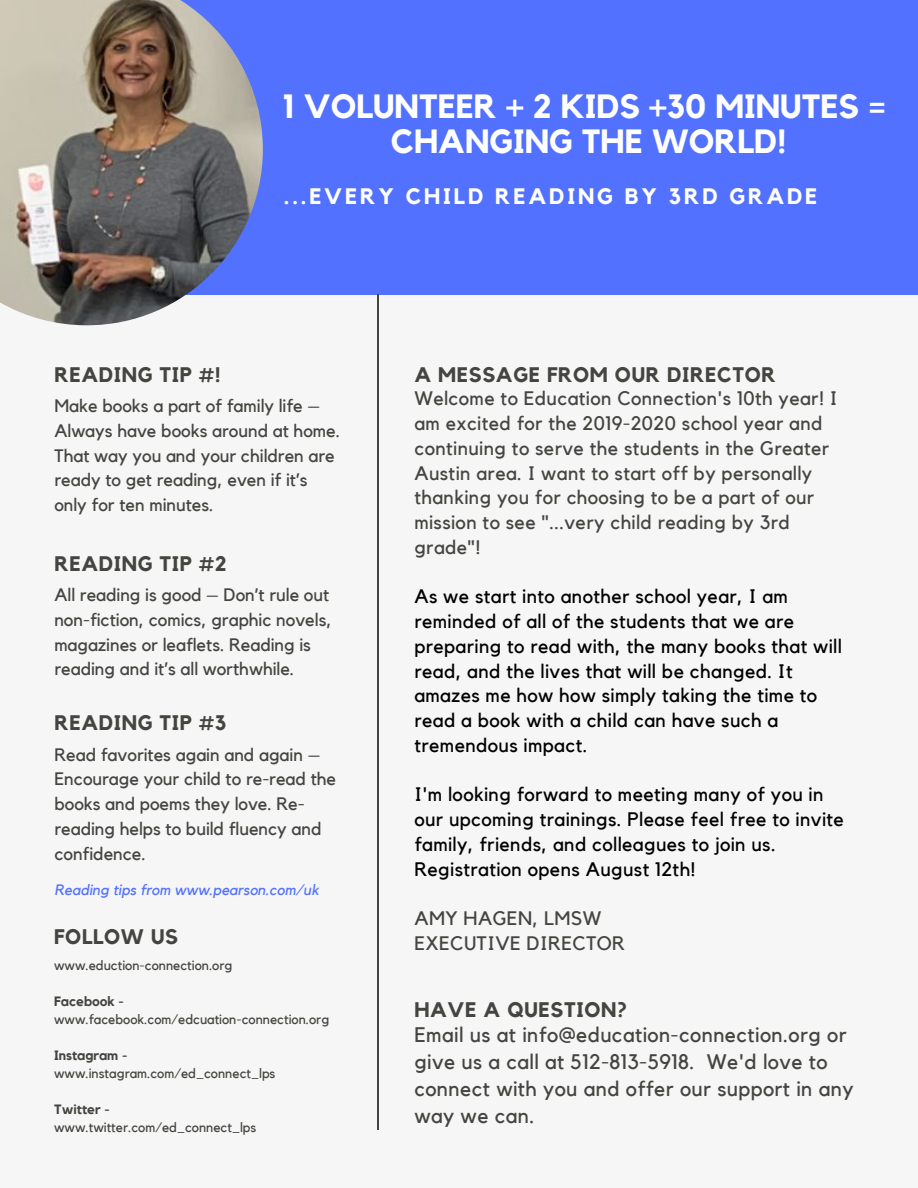
<style>
.page{position:relative;width:918px;height:1188px;background:#f6f6f6}
.page>*{position:absolute;margin:0;border:0;box-sizing:border-box;transform-origin:0 0}
.t1{font:700 33.45px/35.8px "Kollektif";color:#fff;text-align:center}
.t2{font:700 22.35px "Kollektif";letter-spacing:.13em;color:#fff}
.t3{font:21px/27px "Kollektif";letter-spacing:.02em;color:#444440}
.t4{font:700 21px "Kollektif";letter-spacing:.03em;color:#444440}
.t5{font:19.5px/24.8px "Kollektif";letter-spacing:.02em;color:#000}
.t6{font:19.5px/24.8px "Kollektif";letter-spacing:.02em;color:#444440}
.t7{font:18px/24.8px "Kollektif";color:#444440}
.t8{font:italic 15px "Kollektif";color:#5271ff}
.t9{font:13.5px "Kollektif";color:#444440}
.t10{font:700 13.5px "Kollektif";color:#444440}
</style>
<div class="page">
<div style="left:0;top:0;width:918px;height:295px;background:#5271ff"></div>
<img style="left:0;top:0;width:263px;height:325px">
<hr style="left:377px;top:294px;width:2px;height:836px;background:#444440">
<h1 class="t1" style="left:282px;top:89px;width:605px">1 VOLUNTEER + 2 KIDS +30 MINUTES =<br>CHANGING THE WORLD!</h1>
<p class="t2" style="left:284px;top:186px;width:535px">...EVERY CHILD READING BY 3RD GRADE</p>
<p class="t4" style="left:54px;top:365px;width:168px">READING TIP #!</p>
<p class="t4" style="left:414px;top:365px;width:363px">A MESSAGE FROM OUR DIRECTOR</p>
<p class="t7" style="left:54px;top:394px;width:287px">Make books a part of family life –<br>Always have books around at home.<br>That way you and your children are ready to get reading, even if it’s only for ten minutes.</p>
<p class="t4" style="left:54px;top:554px;width:174px">READING TIP #2</p>
<p class="t7" style="left:54px;top:583px;width:279px">All reading is good – Don’t rule out non-fiction, comics, graphic novels, magazines or leaflets. Reading is reading and it’s all worthwhile.</p>
<p class="t4" style="left:54px;top:713px;width:174px">READING TIP #3</p>
<p class="t7" style="left:54px;top:743px;width:283px">Read favorites again and again –<br>Encourage your child to re-read the books and poems they love. Re&shy;reading helps to build fluency and confidence.</p>
<p class="t8" style="left:54px;top:883px;width:266px">Reading tips from www.pearson.com/uk</p>
<p class="t4" style="left:54px;top:927px;width:125px">FOLLOW US</p>
<p class="t9" style="left:54px;top:959px;width:180px">www.eduction-connection.org</p>
<p class="t10" style="left:54px;top:995px;width:71px">Facebook -</p>
<p class="t9" style="left:54px;top:1013px;width:277px">www.facebook.com/edcuation-connection.org</p>
<p class="t10" style="left:54px;top:1049px;width:75px">Instagram -</p>
<p class="t9" style="left:54px;top:1067px;width:223px">www.instagram.com/ed_connect_lps</p>
<p class="t10" style="left:54px;top:1103px;width:57px">Twitter -</p>
<p class="t9" style="left:54px;top:1121px;width:204px">www.twitter.com/ed_connect_lps</p>
<p class="t6" style="left:414px;top:387px;width:425px">Welcome to Education Connection's 10th year! I am excited for the 2019-2020 school year and continuing to serve the students in the Greater Austin area. I want to start off by personally thanking you for choosing to be a part of our mission to see "...very child reading by 3rd grade"!</p>
<p class="t5" style="left:414px;top:585px;width:429px">As we start into another school year, I am reminded of all of the students that we are preparing to read with, the many books that will read, and the lives that will be changed. It amazes me how how simply taking the time to read a book with a child can have such a tremendous impact.</p>
<p class="t5" style="left:414px;top:783px;width:431px">I'm looking forward to meeting many of you in our upcoming trainings. Please feel free to invite family, friends, and colleagues to join us.<br>Registration opens August 12th!</p>
<p class="t6" style="left:414px;top:907px;width:212px">AMY HAGEN, LMSW<br>EXECUTIVE DIRECTOR</p>
<p class="t4" style="left:414px;top:1000px;width:214px">HAVE A QUESTION?</p>
<p class="t3" style="left:414px;top:1022px;width:441px">Email us at info@education-connection.org or give us a call at 512-813-5918. We'd love to connect with you and offer our support in any way we can.</p>
</div>
